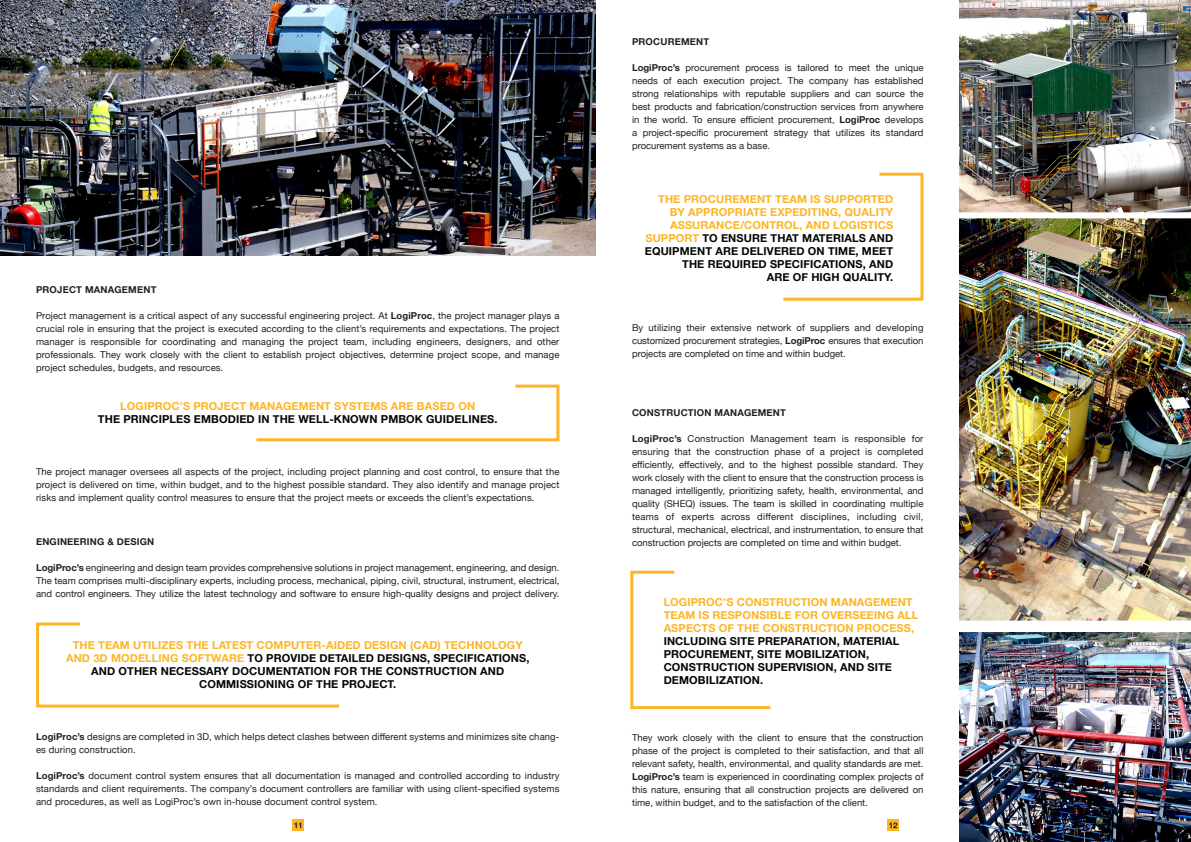
<style>
.page{position:relative;width:1191px;height:842px;background:#fff}
.page>*{position:absolute;margin:0;border:0;box-sizing:border-box;transform-origin:0 0}
.t1{font:700 11px/13px "Helvetica Neue";letter-spacing:.01em;color:#040605;text-align:right}
.t2{font:700 11px/13px "Helvetica Neue";letter-spacing:.01em;color:#fcb525}
.t3{font:9.5px/13px "Helvetica Neue";letter-spacing:.01em;color:#231f20}
.t4{font:9.5px/13px "Helvetica Neue";letter-spacing:-.01em;color:#231f20}
.t5{font:700 9.5px "Helvetica Neue";letter-spacing:.02em;color:#231f20}
.s1{font-weight:700}
.s2{color:#fcb525}
.s3{color:#040605}
</style>
<div class="page">
<svg style="left:887px;top:819px;width:12px;height:12px"></svg>
<svg style="left:889px;top:822px;width:8px;height:6px"></svg>
<svg style="left:292px;top:819px;width:11px;height:12px"></svg>
<svg style="left:294px;top:822px;width:7px;height:6px"></svg>
<img style="left:0;top:0;width:595px;height:255px">
<svg style="left:256px;top:384px;width:304px;height:58px"></svg>
<svg style="left:36px;top:622px;width:304px;height:86px"></svg>
<img style="left:960px;top:0;width:231px;height:621px">
<div style="left:944px;top:212px;width:247px;height:6px;background:#fff"></div>
<img style="left:960px;top:633px;width:231px;height:209px">
<svg style="left:783px;top:172px;width:141px;height:129px"></svg>
<svg style="left:630px;top:570px;width:141px;height:140px"></svg>
<p class="t5" style="left:36px;top:282px;width:122px">PROJECT MANAGEMENT</p>
<p class="t3" style="left:36px;top:309px;width:525px">Project management is a critical aspect of any successful engineering project. At <span class="s1">LogiProc</span>, the project manager plays a crucial role in ensuring that the project is executed according to the client’s requirements and expectations. The project</p>
<p class="t3" style="left:36px;top:335px;width:525px">manager is responsible for coordinating and managing the project team, including engineers, designers, and other</p>
<p class="t3" style="left:36px;top:348px;width:525px">professionals. They work closely with the client to establish project objectives, determine project scope, and manage</p>
<p class="t3" style="left:36px;top:361px;width:189px">project schedules, budgets, and resources.</p>
<p class="t2" style="left:120px;top:399px;width:356px">LOGIPROC’S PROJECT MANAGEMENT SYSTEMS ARE BASED ON</p>
<p class="t1" style="left:98px;top:412px;width:401px">THE PRINCIPLES EMBODIED IN THE WELL-KNOWN PMBOK GUIDELINES.</p>
<p class="t3" style="left:36px;top:465px;width:525px;text-align:justify">The project manager oversees all aspects of the project, including project planning and cost control, to ensure that the project is delivered on time, within budget, and to the highest possible standard. They also identify and manage project risks and implement quality control measures to ensure that the project meets or exceeds the client’s expectations.</p>
<p class="t5" style="left:36px;top:534px;width:120px">ENGINEERING &amp; DESIGN</p>
<p class="t3" style="left:36px;top:562px;width:525px;text-align:justify"><span class="s1">LogiProc’s</span> engineering and design team provides comprehensive solutions in project management, engineering, and design.<br>The team comprises multi-disciplinary experts, including process, mechanical, piping, civil, structural, instrument, electrical, and control engineers. They utilize the latest technology and software to ensure high-quality designs and project delivery.</p>
<p class="t2" style="left:73px;top:639px;width:451px">THE TEAM UTILIZES THE LATEST COMPUTER-AIDED DESIGN (CAD) TECHNOLOGY</p>
<p class="t1" style="left:66px;top:652px;width:465px"><span class="s2">AND 3D MODELLING SOFTWARE</span> TO PROVIDE DETAILED DESIGNS, SPECIFICATIONS,</p>
<p class="t1" style="left:91px;top:665px;width:414px">AND OTHER NECESSARY DOCUMENTATION FOR THE CONSTRUCTION AND</p>
<p class="t1" style="left:199px;top:678px;width:199px">COMMISSIONING OF THE PROJECT.</p>
<p class="t3" style="left:36px;top:731px;width:525px"><span class="s1">LogiProc’s</span> designs are completed in 3D, which helps detect clashes between different systems and minimizes site chang&shy;es during construction.</p>
<p class="t3" style="left:36px;top:770px;width:525px;text-align:justify"><span class="s1">LogiProc’s</span> document control system ensures that all documentation is managed and controlled according to industry standards and client requirements. The company’s document controllers are familiar with using client-specified systems and procedures, as well as LogiProc’s own in-house document control system.</p>
<p class="t5" style="left:632px;top:34px;width:79px">PROCUREMENT</p>
<p class="t3" style="left:632px;top:61px;width:293px;text-align:justify"><span class="s1">LogiProc’s</span> procurement process is tailored to meet the unique needs of each execution project. The company has established strong relationships with reputable suppliers and can source the best products and fabrication/construction services from anywhere in the world. To ensure efficient procurement, <span class="s1">LogiProc</span> develops a project-specific procurement strategy that utilizes its standard</p>
<p class="t3" style="left:632px;top:139px;width:139px">procurement systems as a base.</p>
<p class="t2" style="left:658px;top:193px;width:236px">THE PROCUREMENT TEAM IS SUPPORTED</p>
<p class="t2" style="left:670px;top:206px;width:225px">BY APPROPRIATE EXPEDITING, QUALITY</p>
<p class="t1" style="left:645px;top:219px;width:250px"><span class="s2">ASSURANCE/CONTROL, AND LOGISTICS SUPPORT</span> TO ENSURE THAT MATERIALS AND EQUIPMENT ARE DELIVERED ON TIME, MEET THE REQUIRED SPECIFICATIONS, AND</p>
<p class="t1" style="left:766px;top:271px;width:128px">ARE OF HIGH QUALITY.</p>
<p class="t3" style="left:632px;top:321px;width:293px">By utilizing their extensive network of suppliers and developing</p>
<p class="t4" style="left:632px;top:334px;width:293px">customized procurement strategies, <span class="s1">LogiProc</span> ensures that execution projects are completed on time and within budget.</p>
<p class="t5" style="left:632px;top:405px;width:155px">CONSTRUCTION MANAGEMENT</p>
<p class="t3" style="left:632px;top:433px;width:293px"><span class="s1">LogiProc’s</span> Construction Management team is responsible for</p>
<p class="t3" style="left:632px;top:446px;width:293px">ensuring that the construction phase of a project is completed</p>
<p class="t3" style="left:632px;top:459px;width:293px">efficiently, effectively, and to the highest possible standard. They work closely with the client to ensure that the construction process is</p>
<p class="t3" style="left:632px;top:485px;width:293px">managed intelligently, prioritizing safety, health, environmental, and quality (SHEQ) issues. The team is skilled in coordinating multiple</p>
<p class="t3" style="left:632px;top:511px;width:293px">teams of experts across different disciplines, including civil,</p>
<p class="t3" style="left:632px;top:524px;width:293px">structural, mechanical, electrical, and instrumentation, to ensure that construction projects are completed on time and within budget.</p>
<p class="t2" style="left:663px;top:596px;width:256px">LOGIPROC’S CONSTRUCTION MANAGEMENT TEAM IS RESPONSIBLE FOR OVERSEEING ALL ASPECTS OF THE CONSTRUCTION PROCESS, <span class="s3">INCLUDING SITE PREPARATION, MATERIAL</span></p>
<p class="t1" style="left:663px;top:648px;width:207px">PROCUREMENT, SITE MOBILIZATION,</p>
<p class="t1" style="left:663px;top:661px;width:230px">CONSTRUCTION SUPERVISION, AND SITE</p>
<p class="t1" style="left:663px;top:674px;width:101px">DEMOBILIZATION.</p>
<p class="t3" style="left:632px;top:732px;width:293px">They work closely with the client to ensure that the construction</p>
<p class="t3" style="left:632px;top:745px;width:293px;text-align:justify">phase of the project is completed to their satisfaction, and that all relevant safety, health, environmental, and quality standards are met.<br><span class="s1">LogiProc’s</span> team is experienced in coordinating complex projects of this nature, ensuring that all construction projects are delivered on time, within budget, and to the satisfaction of the client.</p>
</div>
